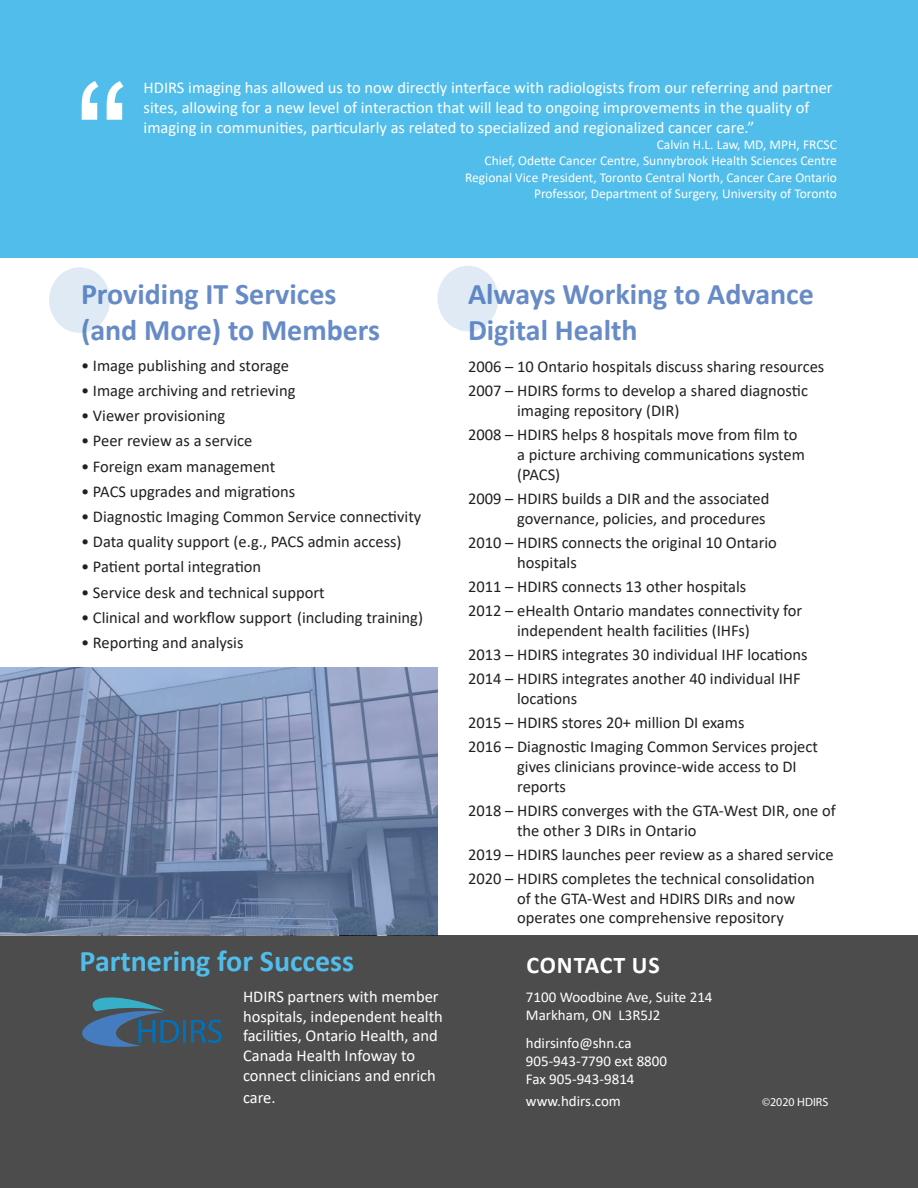
<style>
.page{position:relative;width:918px;height:1188px;background:#fff}
.page>*{position:absolute;margin:0;border:0;box-sizing:border-box;transform-origin:0 0}
.t1{font:165px "Arial";color:#fff}
.t2{font:700 30px/36px "Calibri";color:#678bc7}
.t3{font:700 30px "Calibri";color:#51bdea}
.t4{font:700 24px "Calibri";letter-spacing:.04em;color:#fff}
.t5{font:16.5px/24.2px "Calibri";color:#231f20}
.t6{font:16.5px/19.8px "Calibri";color:#fff}
.t7{font:15px/18px "Calibri";color:#fff}
.t8{font:13.5px/16.2px "Calibri";color:#fff;text-align:right}
.t9{font:12px "Myriad Pro";color:#fff}
</style>
<div class="page">
<div style="left:0;top:0;width:918px;height:257px;background:#51bdea"></div>
<div style="left:0;top:935px;width:918px;height:253px;background:#4c4c4c"></div>
<svg style="left:82px;top:997px;width:97px;height:52px"></svg>
<hr style="left:183px;top:1020px;width:3px;height:23px;background:#0072bc">
<svg style="left:191px;top:1020px;width:31px;height:23px"></svg>
<div style="left:438px;top:266px;width:60px;height:65px;background:#dfeaf4;border-radius:50%"></div>
<div style="left:49px;top:267px;width:61px;height:66px;background:#dfeaf4;border-radius:50%"></div>
<svg style="left:0;top:667px;width:438px;height:268px;background:#7788ab"></svg>
<h1 class="t1" style="left:75px;top:30px;width:56px">“</h1>
<p class="t6" style="left:144px;top:78px;width:691px">HDIRS imaging has allowed us to now directly interface with radiologists from our referring and partner sites, allowing for a new level of interaction that will lead to ongoing improvements in the quality of imaging in communities, particularly as related to specialized and regionalized cancer care.”</p>
<p class="t8" style="left:465px;top:136px;width:373px">Calvin H.L. Law, MD, MPH, FRCSC<br>Chief, Odette Cancer Centre, Sunnybrook Health Sciences Centre Regional Vice President, Toronto Central North, Cancer Care Ontario Professor, Department of Surgery, University of Toronto</p>
<h2 class="t2" style="left:81px;top:276px;width:301px">Providing IT Services (and More) to Members</h2>
<p class="t5" style="left:81px;top:353px;width:209px">• Image publishing and storage</p>
<p class="t5" style="left:81px;top:378px;width:216px">• Image archiving and retrieving</p>
<p class="t5" style="left:81px;top:403px;width:146px">• Viewer provisioning</p>
<p class="t5" style="left:81px;top:428px;width:173px">• Peer review as a service</p>
<p class="t5" style="left:81px;top:454px;width:196px">• Foreign exam management</p>
<p class="t5" style="left:81px;top:479px;width:216px">• PACS upgrades and migrations</p>
<p class="t5" style="left:81px;top:504px;width:342px">• Diagnostic Imaging Common Service connectivity</p>
<p class="t5" style="left:81px;top:529px;width:322px">• Data quality support (e.g., PACS admin access)</p>
<p class="t5" style="left:81px;top:554px;width:182px">• Patient portal integration</p>
<p class="t5" style="left:81px;top:580px;width:245px">• Service desk and technical support</p>
<p class="t5" style="left:81px;top:605px;width:344px">• Clinical and workflow support (including training)</p>
<p class="t5" style="left:81px;top:630px;width:164px">• Reporting and analysis</p>
<h2 class="t3" style="left:80px;top:940px;width:276px">Partnering for Success</h2>
<p class="t6" style="left:243px;top:986px;width:201px">HDIRS partners with member hospitals, independent health facilities, Ontario Health, and<br>Canada Health Infoway to connect clinicians and enrich</p>
<p class="t6" style="left:243px;top:1087px;width:34px">care.</p>
<h2 class="t2" style="left:468px;top:276px;width:347px">Always Working to Advance<br>Digital Health</h2>
<p class="t5" style="left:468px;top:354px;width:358px">2006 – 10 Ontario hospitals discuss sharing resources<br>2007 – HDIRS forms to develop a shared diagnostic</p>
<p class="t5" style="left:468px;top:398px;width:331px;text-indent:49px">imaging repository (DIR)<br>2008 – HDIRS helps 8 hospitals move from film to</p>
<p class="t5" style="left:517px;top:444px;width:289px;line-height:19.8px">a picture archiving communications system (PACS)</p>
<p class="t5" style="left:468px;top:488px;width:303px;line-height:19.8px;text-align:right">2009 – HDIRS builds a DIR and the associated governance, policies, and procedures</p>
<p class="t5" style="left:517px;top:532px;width:261px;line-height:19.8px;text-indent:-49px">2010 – HDIRS connects the original 10 Ontario hospitals</p>
<p class="t5" style="left:468px;top:574px;width:336px">2011 – HDIRS connects 13 other hospitals<br>2012 – eHealth Ontario mandates connectivity for</p>
<p class="t5" style="left:468px;top:618px;width:341px;text-align:center">independent health facilities (IHFs)<br>2013 – HDIRS integrates 30 individual IHF locations<br>2014 – HDIRS integrates another 40 individual IHF</p>
<p class="t5" style="left:468px;top:686px;width:352px;text-indent:49px">locations<br>2015 – HDIRS stores 20+ million DI exams<br>2016 – Diagnostic Imaging Common Services project</p>
<p class="t5" style="left:517px;top:756px;width:281px;line-height:19.8px">gives clinicians province-wide access to DI reports</p>
<p class="t5" style="left:517px;top:800px;width:320px;line-height:19.8px;text-indent:-49px">2018 – HDIRS converges with the GTA-West DIR, one of the other 3 DIRs in Ontario</p>
<p class="t5" style="left:468px;top:842px;width:367px">2019 – HDIRS launches peer review as a shared service<br>2020 – HDIRS completes the technical consolidation</p>
<p class="t5" style="left:517px;top:888px;width:280px;line-height:19.8px">of the GTA-West and HDIRS DIRs and now operates one comprehensive repository</p>
<h3 class="t4" style="left:526px;top:948px;width:133px">Contact Us</h3>
<p class="t7" style="left:526px;top:987px;width:188px">7100 Woodbine Ave, Suite 214<br>Markham, ON L3R5J2</p>
<p class="t7" style="left:526px;top:1034px;width:143px">hdirsinfo@shn.ca<br>905-943-7790 ext 8800<br>Fax 905-943-9814</p>
<p class="t7" style="left:526px;top:1092px;width:97px">www.hdirs.com</p>
<p class="t9" style="left:762px;top:1094px;width:68px">©2020 HDIRS</p>
</div>
